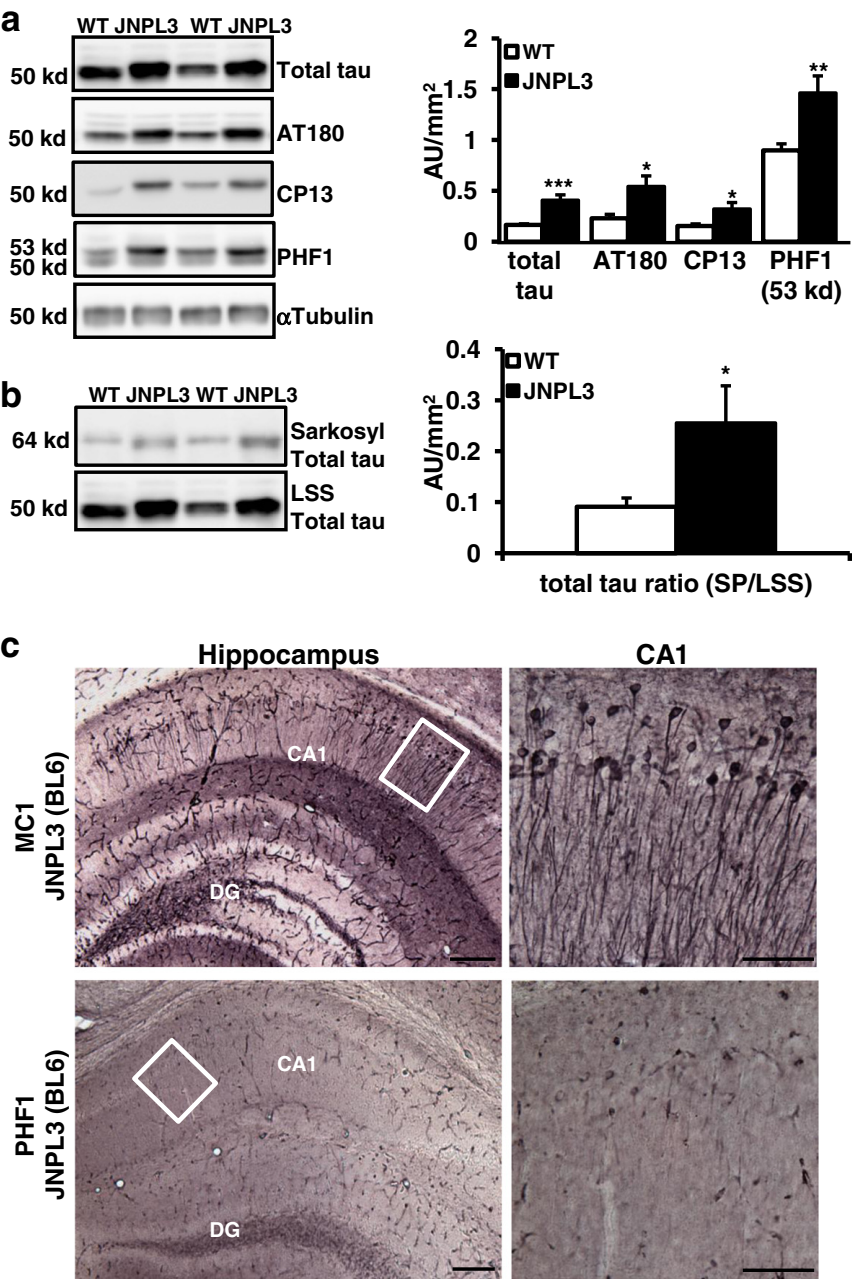
<style>
.page{position:relative;width:852px;height:1279px;background:#fff}
.page>*{position:absolute;margin:0;border:0;box-sizing:border-box;transform-origin:0 0}
.t1{font:700 36px "Helvetica";color:#000}
.t2{font:700 27.6px "Helvetica";color:#000}
.t3{font:700 25.2px/30.3px "Helvetica";color:#000;text-align:center}
.t4{font:700 22.8px/27.6px "Helvetica";color:#000}
.t5{font:700 20.7px "Helvetica";color:#000}
.t6{font:700 20.7px "Helvetica";color:#fff}
</style>
<div class="page">
<img style="left:75px;top:39px;width:744px;height:1240px">
<div style="left:71px;top:97px;width:203px;height:57px;border:3px solid #000"></div>
<div style="left:73px;top:282px;width:203px;height:57px;border:3px solid #000"></div>
<div style="left:73px;top:221px;width:203px;height:57px;border:3px solid #000"></div>
<div style="left:72px;top:35px;width:202px;height:57px;border:3px solid #000"></div>
<div style="left:71px;top:160px;width:203px;height:57px;border:3px solid #000"></div>
<div style="left:506px;top:225px;width:36px;height:17px;background:#fff"></div>
<div style="left:504px;top:223px;width:40px;height:21px;border:4px solid #000"></div>
<div style="left:592px;top:218px;width:36px;height:24px;background:#fff"></div>
<div style="left:589px;top:216px;width:41px;height:28px;border:4px solid #000"></div>
<div style="left:677px;top:226px;width:37px;height:16px;background:#fff"></div>
<div style="left:675px;top:224px;width:41px;height:20px;border:4px solid #000"></div>
<div style="left:763px;top:150px;width:37px;height:92px;background:#fff"></div>
<div style="left:761px;top:148px;width:41px;height:96px;border:4px solid #000"></div>
<div style="left:542px;top:200px;width:36px;height:42px;background:#000"></div>
<div style="left:541px;top:198px;width:39px;height:45px;border:3px solid #000"></div>
<div style="left:628px;top:186px;width:36px;height:56px;background:#000"></div>
<div style="left:626px;top:185px;width:40px;height:58px;border:3px solid #000"></div>
<div style="left:714px;top:209px;width:36px;height:33px;background:#000"></div>
<div style="left:712px;top:207px;width:40px;height:36px;border:3px solid #000"></div>
<div style="left:800px;top:93px;width:36px;height:149px;background:#000"></div>
<div style="left:798px;top:91px;width:40px;height:152px;border:3px solid #000"></div>
<svg style="left:519px;top:222px;width:10px;height:4px"></svg>
<svg style="left:605px;top:213px;width:10px;height:5px"></svg>
<svg style="left:690px;top:222px;width:11px;height:4px"></svg>
<svg style="left:780px;top:146px;width:3px;height:4px"></svg>
<svg style="left:776px;top:142px;width:11px;height:4px"></svg>
<svg style="left:555px;top:193px;width:11px;height:4px"></svg>
<svg style="left:644px;top:178px;width:4px;height:8px"></svg>
<svg style="left:641px;top:174px;width:10px;height:4px"></svg>
<svg style="left:727px;top:201px;width:10px;height:8px"></svg>
<svg style="left:816px;top:78px;width:4px;height:15px"></svg>
<svg style="left:813px;top:74px;width:10px;height:4px"></svg>
<svg style="left:497px;top:38px;width:4px;height:203px"></svg>
<svg style="left:492px;top:239px;width:7px;height:5px"></svg>
<svg style="left:492px;top:189px;width:7px;height:4px"></svg>
<svg style="left:492px;top:138px;width:7px;height:4px"></svg>
<svg style="left:492px;top:87px;width:7px;height:4px"></svg>
<svg style="left:492px;top:36px;width:7px;height:5px"></svg>
<div style="left:506px;top:46px;width:12px;height:12px;background:#fff"></div>
<div style="left:504px;top:44px;width:16px;height:16px;border:4px solid #000"></div>
<div style="left:506px;top:75px;width:12px;height:12px;background:#000"></div>
<div style="left:504px;top:73px;width:15px;height:15px;border:3px solid #000"></div>
<hr style="left:497px;top:241px;width:353px;height:3px;background:#000">
<div style="left:74px;top:405px;width:213px;height:62px;border:3px solid #000"></div>
<div style="left:74px;top:470px;width:214px;height:61px;border:3px solid #000"></div>
<div style="left:577px;top:507px;width:99px;height:46px;background:#fff"></div>
<div style="left:575px;top:504px;width:104px;height:51px;border:4px solid #000"></div>
<div style="left:676px;top:423px;width:100px;height:130px;background:#000"></div>
<div style="left:675px;top:421px;width:102px;height:134px;border:3px solid #000"></div>
<svg style="left:625px;top:500px;width:3px;height:7px"></svg>
<svg style="left:621px;top:496px;width:11px;height:4px"></svg>
<svg style="left:724px;top:387px;width:4px;height:36px"></svg>
<svg style="left:721px;top:384px;width:10px;height:3px"></svg>
<div style="left:500px;top:349px;width:5px;height:204px;background:#000"></div>
<svg style="left:495px;top:551px;width:5px;height:4px"></svg>
<svg style="left:495px;top:500px;width:5px;height:4px"></svg>
<svg style="left:495px;top:449px;width:5px;height:4px"></svg>
<svg style="left:495px;top:398px;width:6px;height:4px"></svg>
<svg style="left:495px;top:347px;width:8px;height:4px"></svg>
<hr style="left:503px;top:551px;width:347px;height:4px;background:#000">
<div style="left:500px;top:553px;width:5px;height:8px;background:#000"></div>
<svg style="left:848px;top:553px;width:4px;height:8px"></svg>
<div style="left:507px;top:355px;width:12px;height:12px;background:#fff"></div>
<div style="left:505px;top:353px;width:16px;height:16px;border:4px solid #000"></div>
<div style="left:507px;top:385px;width:12px;height:12px;background:#000"></div>
<div style="left:506px;top:383px;width:14px;height:15px;border:3px solid #000"></div>
<svg style="left:374px;top:713px;width:100px;height:104px"></svg>
<svg style="left:128px;top:1033px;width:94px;height:95px"></svg>
<svg style="left:450px;top:957px;width:45px;height:4px"></svg>
<hr style="left:453px;top:1267px;width:42px;height:3px;background:#000">
<svg style="left:743px;top:957px;width:71px;height:4px"></svg>
<svg style="left:743px;top:1268px;width:71px;height:4px"></svg>
<svg style="left:277px;top:313px;width:14px;height:12px"></svg>
<h1 class="t1" style="left:1px;top:5px;width:22px">a</h1>
<p class="t5" style="left:77px;top:18px;width:217px">WT JNPL3 WT JNPL3</p>
<p class="t4" style="left:10px;top:65px;width:59px">50 kd</p>
<p class="t4" style="left:277px;top:59px;width:96px">Total tau</p>
<p class="t4" style="left:8px;top:126px;width:59px">50 kd</p>
<p class="t4" style="left:277px;top:122px;width:69px">AT180</p>
<p class="t4" style="left:10px;top:182px;width:59px">50 kd</p>
<p class="t4" style="left:10px;top:236px;width:59px">53 kd</p>
<p class="t4" style="left:10px;top:256px;width:59px">50 kd</p>
<p class="t4" style="left:277px;top:183px;width:59px">CP13</p>
<p class="t4" style="left:277px;top:245px;width:60px">PHF1</p>
<p class="t4" style="left:10px;top:304px;width:59px">50 kd</p>
<p class="t4" style="left:291px;top:305px;width:84px">Tubulin</p>
<h1 class="t1" style="left:0;top:381px;width:23px">b</h1>
<p class="t4" style="left:12px;top:428px;width:59px">64 kd</p>
<p class="t4" style="left:10px;top:496px;width:59px">50 kd</p>
<p class="t5" style="left:88px;top:387px;width:211px">WT JNPL3 WT JNPL3</p>
<p class="t4" style="left:290px;top:420px;width:96px">Sarkosyl<br>Total tau</p>
<p class="t4" style="left:290px;top:482px;width:96px">LSS<br>Total tau</p>
<p class="t3" style="left:464px;top:25px;width:16px">2</p>
<p class="t3" style="left:443px;top:76px;width:37px">1.5</p>
<p class="t3" style="left:421px;top:180px;width:99px;rotate:-90deg">AU/mm<sup>2</sup></p>
<p class="t3" style="left:464px;top:127px;width:16px">1</p>
<p class="t3" style="left:443px;top:178px;width:37px">0.5</p>
<p class="t3" style="left:464px;top:229px;width:16px">0</p>
<p class="t3" style="left:446px;top:336px;width:37px">0.4</p>
<p class="t3" style="left:446px;top:387px;width:37px">0.3</p>
<p class="t3" style="left:421px;top:491px;width:99px;rotate:-90deg">AU/mm<sup>2</sup></p>
<p class="t3" style="left:446px;top:438px;width:37px">0.2</p>
<p class="t3" style="left:446px;top:489px;width:37px">0.1</p>
<p class="t3" style="left:467px;top:540px;width:16px">0</p>
<p class="t5" style="left:523px;top:44px;width:34px">WT</p>
<p class="t4" style="left:523px;top:69px;width:72px">JNPL3</p>
<p class="t3" style="left:544px;top:176px;width:31px">***</p>
<p class="t3" style="left:642px;top:158px;width:11px">*</p>
<p class="t3" style="left:727px;top:186px;width:11px">*</p>
<p class="t3" style="left:809px;top:60px;width:21px">**</p>
<p class="t3" style="left:508px;top:247px;width:55px">total tau</p>
<p class="t3" style="left:761px;top:247px;width:82px;text-align:left;text-indent:-168px">AT180 CP13 PHF1 (53 kd)</p>
<p class="t4" style="left:524px;top:348px;width:72px;line-height:30px">WT<br>JNPL3</p>
<p class="t3" style="left:721px;top:362px;width:11px">*</p>
<p class="t3" style="left:540px;top:570px;width:274px">total tau ratio (SP/LSS)</p>
<h1 class="t1" style="left:0;top:631px;width:22px">c</h1>
<p class="t2" style="left:198px;top:644px;width:183px">Hippocampus</p>
<p class="t2" style="left:636px;top:644px;width:56px">CA1</p>
<p class="t3" style="left:12px;top:901px;width:151px;rotate:-90deg">MC1<br>JNPL3 (BL6)</p>
<p class="t6" style="left:210px;top:884px;width:32px">DG</p>
<p class="t6" style="left:287px;top:746px;width:42px">CA1</p>
<p class="t3" style="left:12px;top:1199px;width:151px;rotate:-90deg">PHF1<br>JNPL3 (BL6)</p>
<p class="t6" style="left:277px;top:1055px;width:42px">CA1</p>
<p class="t6" style="left:210px;top:1222px;width:32px">DG</p>
</div>
